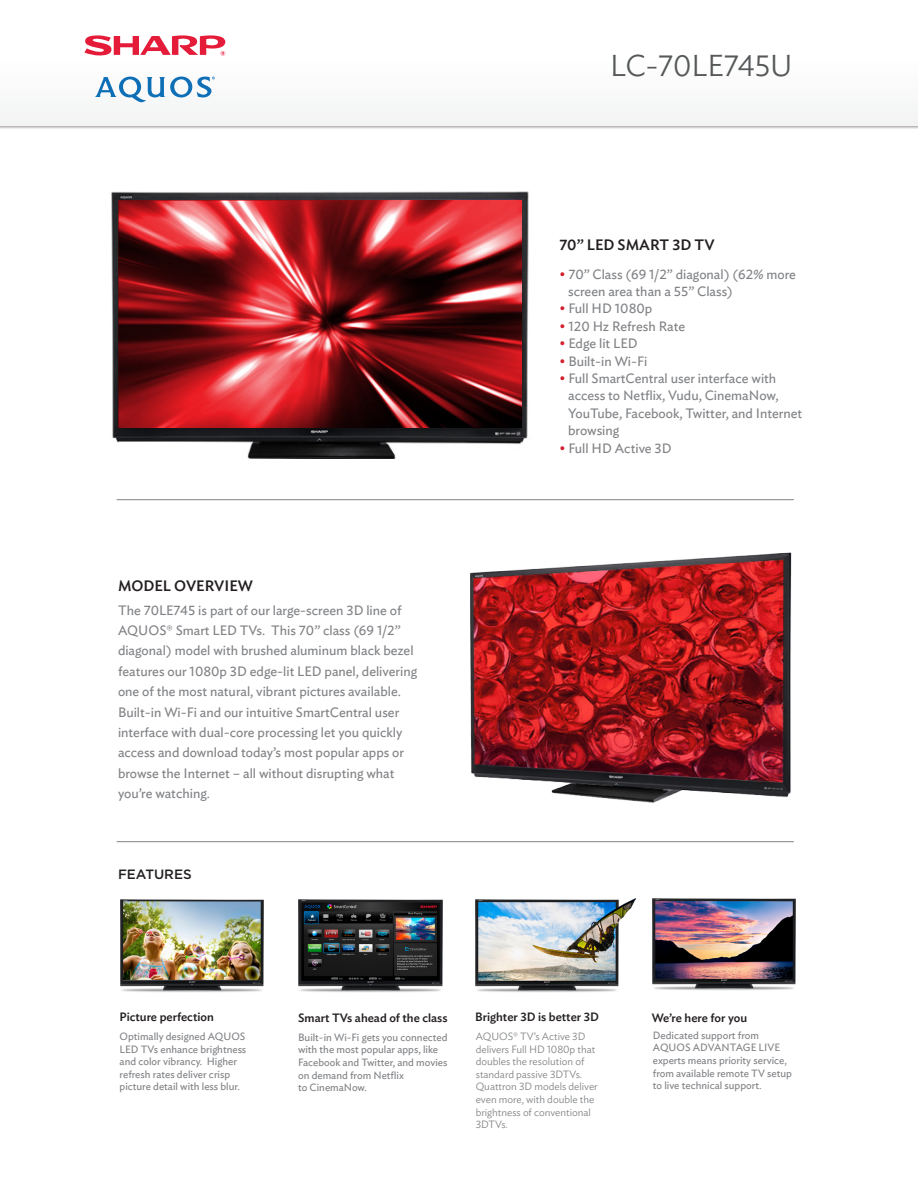
<style>
.page{position:relative;width:918px;height:1188px;background:#fff}
.page>*{position:absolute;margin:0;border:0;box-sizing:border-box;transform-origin:0 0}
.t1{font:300 30px "Ideal Sans";color:#57585a}
.t2{font:500 15px "Ideal Sans";color:#231f20}
.t3{font:13.5px/20.4px "Ideal Sans";color:#808285}
.t4{font:500 13.5px "Gotham";color:#231f20}
.t5{font:500 12px "Ideal Sans";color:#231f20}
.t6{font:10.5px/12.6px "Ideal Sans";color:#808285}
.t7{font:300 10.5px/12.6px "Ideal Sans";color:#808285}
.s1{color:#d41f2f}
</style>
<div class="page">
<img style="left:470px;top:552px;width:322px;height:251px">
<img style="left:111px;top:191px;width:418px;height:268px">
<hr style="left:117px;top:499px;width:677px;height:1px;background:#808285">
<hr style="left:117px;top:841px;width:677px;height:1px;background:#808285">
<img style="left:120px;top:899px;width:144px;height:93px">
<img style="left:652px;top:898px;width:144px;height:92px">
<img style="left:476px;top:899px;width:160px;height:93px">
<svg style="left:84px;top:35px;width:141px;height:21px"></svg>
<svg style="left:95px;top:76px;width:120px;height:26px"></svg>
<img style="left:299px;top:899px;width:144px;height:93px">
<img style="left:119px;top:200px;width:403px;height:227px">
<p class="t1" style="left:610px;top:42px;width:184px">LC-70LE745U</p>
<p class="t2" style="left:118px;top:574px;width:136px">MODEL OVERVIEW</p>
<p class="t3" style="left:118px;top:599px;width:301px">The 70LE745 is part of our large-screen 3D line of AQUOS® Smart LED TVs. This 70” class (69 1/2” diagonal) model with brushed aluminum black bezel features our 1080p 3D edge-lit LED panel, delivering one of the most natural, vibrant pictures available.<br>Built-in Wi-Fi and our intuitive SmartCentral user interface with dual-core processing let you quickly access and download today’s most popular apps or browse the Internet – all without disrupting what you’re watching.</p>
<p class="t4" style="left:118px;top:866px;width:75px">FEATURES</p>
<p class="t2" style="left:559px;top:234px;width:157px">70” LED SMART 3D TV</p>
<p class="t3" style="left:559px;top:263px;width:238px"><span class="s1">•</span> 70” Class (69 1/2” diagonal) (62% more</p>
<p class="t3" style="left:568px;top:280px;width:166px">screen area than a 55” Class)</p>
<p class="t3" style="left:559px;top:298px;width:94px"><span class="s1">•</span> Full HD 1080p</p>
<p class="t3" style="left:559px;top:315px;width:127px"><span class="s1">•</span> 120 Hz Refresh Rate</p>
<p class="t3" style="left:559px;top:332px;width:80px"><span class="s1">•</span> Edge lit LED</p>
<p class="t3" style="left:559px;top:350px;width:89px"><span class="s1">•</span> Built-in Wi-Fi</p>
<p class="t3" style="left:559px;top:367px;width:218px"><span class="s1">•</span> Full SmartCentral user interface with</p>
<p class="t3" style="left:568px;top:385px;width:212px">access to Netflix, Vudu, CinemaNow,</p>
<p class="t3" style="left:568px;top:402px;width:236px">YouTube, Facebook, Twitter, and Internet</p>
<p class="t3" style="left:568px;top:419px;width:53px">browsing</p>
<p class="t3" style="left:559px;top:437px;width:114px"><span class="s1">•</span> Full HD Active 3D</p>
<p class="t5" style="left:120px;top:1008px;width:96px">Picture perfection</p>
<p class="t6" style="left:120px;top:1029px;width:128px;text-align:justify">Optimally designed AQUOS LED TVs enhance brightness and color vibrancy. Higher</p>
<p class="t6" style="left:120px;top:1067px;width:112px">refresh rates deliver crisp</p>
<p class="t6" style="left:120px;top:1080px;width:122px">picture detail with less blur.</p>
<p class="t5" style="left:298px;top:1008px;width:151px">Smart TVs ahead of the class</p>
<p class="t6" style="left:298px;top:1030px;width:151px">Built-in Wi-Fi gets you connected with the most popular apps, like</p>
<p class="t6" style="left:298px;top:1055px;width:151px">Facebook and Twitter, and movies on demand from Netflix</p>
<p class="t6" style="left:298px;top:1081px;width:70px">to CinemaNow.</p>
<p class="t5" style="left:475px;top:1008px;width:125px">Brighter 3D is better 3D</p>
<p class="t7" style="left:476px;top:1029px;width:111px">AQUOS® TV’s Active 3D</p>
<p class="t7" style="left:476px;top:1042px;width:121px">delivers Full HD 1080p that doubles the resolution of</p>
<p class="t7" style="left:476px;top:1067px;width:108px">standard passive 3DTVs.</p>
<p class="t7" style="left:476px;top:1080px;width:123px">Quattron 3D models deliver even more, with double the brightness of conventional<br>3DTVs.</p>
<p class="t5" style="left:652px;top:1009px;width:97px">We’re here for you</p>
<p class="t6" style="left:653px;top:1028px;width:141px">Dedicated support from<br>AQUOS ADVANTAGE LIVE experts means priority service, from available remote TV setup to live technical support.</p>
</div>
